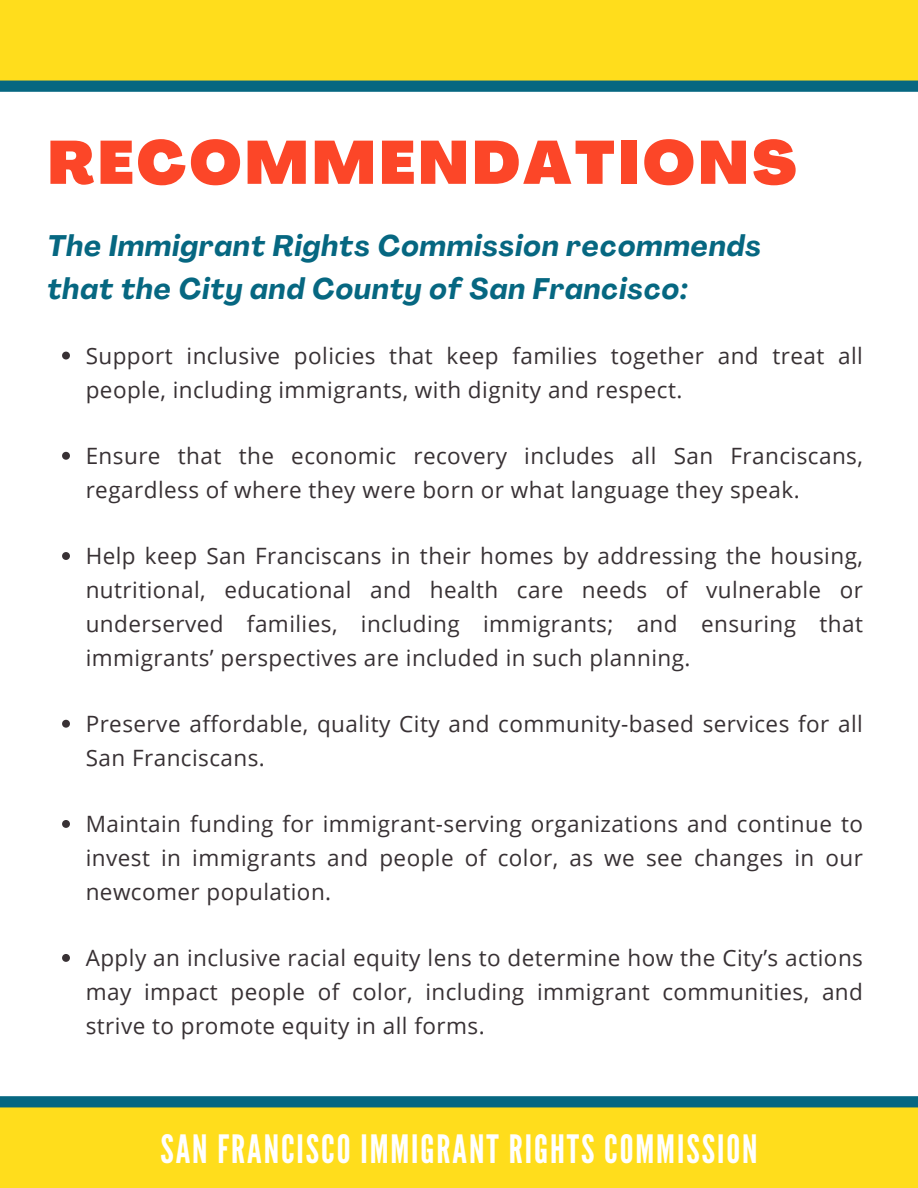
<style>
.page{position:relative;width:918px;height:1188px;background:#ffdd1c}
.page>*{position:absolute;margin:0;border:0;box-sizing:border-box;transform-origin:0 0}
.t1{font:900 60px "Agrandir";letter-spacing:.05em;color:#fc4628}
.t2{font:39px "League Gothic";letter-spacing:.05em;color:#fff}
.t3{font:italic 700 29.4px/42.9px "Agrandir";letter-spacing:.04em;color:#066781}
.t4{font:22.5px/33.8px "Open Sans";letter-spacing:.02em;color:#383134}
</style>
<div class="page">
<div style="left:0;top:86px;width:918px;height:1016px;background:#fff"></div>
<div style="left:0;top:81px;width:918px;height:11px;background:#066781"></div>
<div style="left:0;top:1096px;width:918px;height:11px;background:#066781"></div>
<svg style="left:62px;top:352px;width:8px;height:7px"></svg>
<svg style="left:62px;top:552px;width:8px;height:8px"></svg>
<svg style="left:62px;top:720px;width:8px;height:8px"></svg>
<svg style="left:62px;top:452px;width:8px;height:8px"></svg>
<svg style="left:62px;top:820px;width:8px;height:8px"></svg>
<svg style="left:62px;top:954px;width:8px;height:8px"></svg>
<h1 class="t1" style="left:47px;top:139px;width:750px">RECOMMENDATIONS</h1>
<h3 class="t3" style="left:47px;top:227px;width:715px">The Immigrant Rights Commission recommends that the City and County of San Francisco:</h3>
<p class="t4" style="left:86px;top:338px;width:779px">Support inclusive policies that keep families together and treat all people, including immigrants, with dignity and respect.</p>
<p class="t4" style="left:86px;top:439px;width:779px">Ensure that the economic recovery includes all San Franciscans, regardless of where they were born or what language they speak.</p>
<p class="t4" style="left:86px;top:539px;width:779px;text-align:justify">Help keep San Franciscans in their homes by addressing the housing, nutritional, educational and health care needs of vulnerable or underserved families, including immigrants; and ensuring that immigrants’ perspectives are included in such planning.</p>
<p class="t4" style="left:86px;top:707px;width:779px">Preserve affordable, quality City and community-based services for all<br>San Franciscans.</p>
<p class="t4" style="left:86px;top:807px;width:779px;text-align:justify">Maintain funding for immigrant-serving organizations and continue to invest in immigrants and people of color, as we see changes in our newcomer population.</p>
<h2 class="t4" style="left:86px;top:941px;width:779px;text-align:justify">Apply an inclusive racial equity lens to determine how the City’s actions may impact people of color, including immigrant communities, and strive to promote equity in all forms.</h2>
<p class="t2" style="left:160px;top:1126px;width:599px">SAN FRANCISCO IMMIGRANT RIGHTS COMMISSION</p>
</div>
